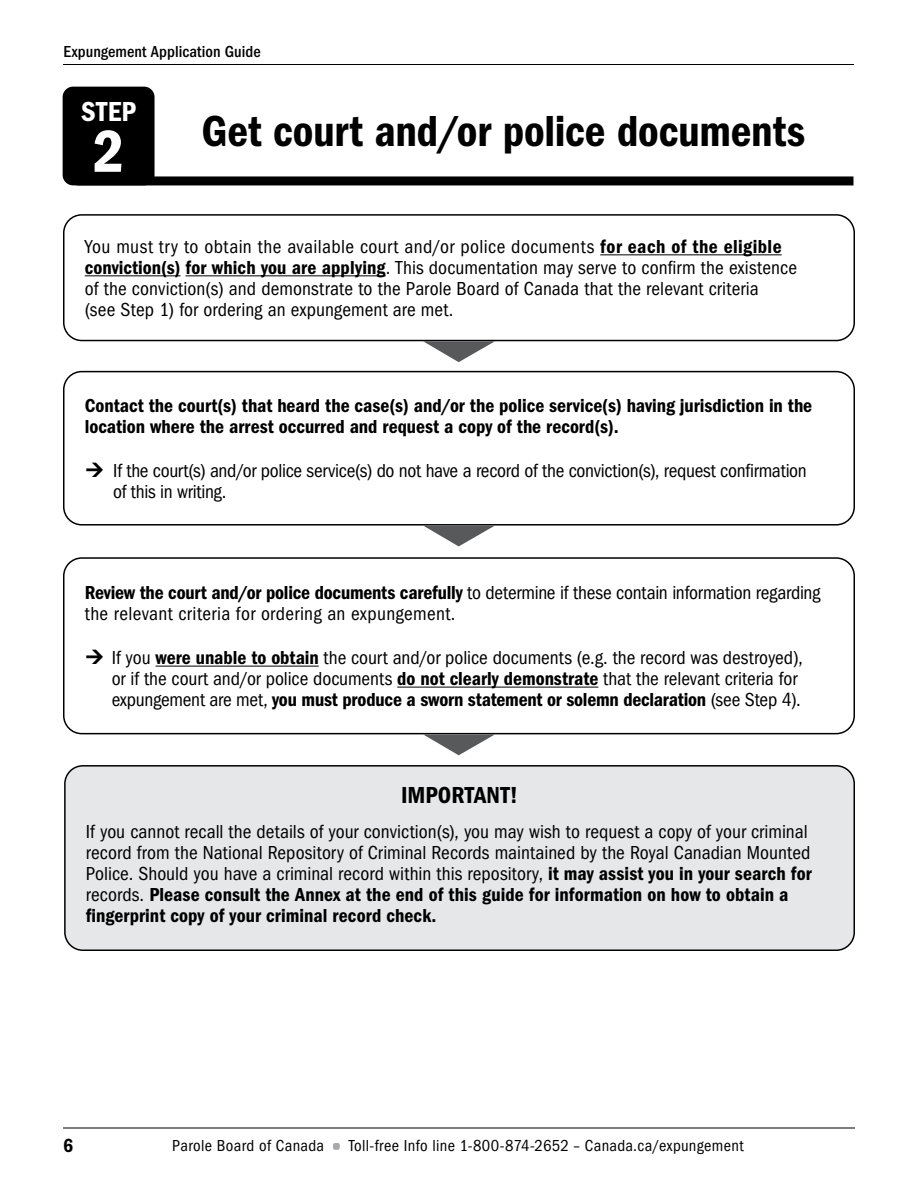
<style>
.page{position:relative;width:918px;height:1188px;background:#fff}
.page>*{position:absolute;margin:0;border:0;box-sizing:border-box;transform-origin:0 0}
.t1{font:61.5px "ITC Franklin Gothic Std Dm Cd";color:#fff}
.t2{font:45px "ITC Franklin Gothic Std Dm Cd";letter-spacing:-.005em;color:#000}
.t3{font:28.5px "ITC Franklin Gothic Std Dm Cd";color:#fff}
.t4{font:24px "ITC Franklin Gothic Std Dm Cd";letter-spacing:.005em;color:#000}
.t5{font:19.8px "ITC Franklin Gothic Std Dm Cd";color:#000}
.t6{font:condensed 19.5px/21px "ITC Franklin Gothic Std";letter-spacing:.005em;color:#000}
.t7{font:19.5px/21px "ITC Franklin Gothic Std Dm Cd";color:#000}
.t8{font:condensed 19.5px/21px "ITC Franklin Gothic Std";letter-spacing:-.015em;color:#000}
.t9{font:condensed 16.5px "ITC Franklin Gothic Std";letter-spacing:.02em;color:#000}
.t10{font:500 condensed 16.5px "ITC Franklin Gothic Std";color:#000}
.s1{font-family:"ITC Franklin Gothic Std Dm Cd";font-stretch:normal}
.s2{font-family:"ITC Franklin Gothic Std";font-stretch:condensed}
</style>
<div class="page">
<hr style="left:63px;top:1128px;width:792px;height:1px;background:#000">
<div style="left:333px;top:1143px;width:7px;height:7px;background:#a7a9ac;border-radius:2px"></div>
<hr style="left:63px;top:64px;width:791px;height:1px;background:#000">
<div style="left:77px;top:176px;width:776px;height:9px;background:#000"></div>
<div style="left:63px;top:87px;width:92px;height:98px;background:#000;border-radius:10px"></div>
<hr style="left:600px;top:254px;width:182px;height:1px;background:#000">
<hr style="left:85px;top:275px;width:96px;height:1px;background:#000">
<hr style="left:186px;top:275px;width:200px;height:1px;background:#000">
<div style="left:63px;top:214px;width:792px;height:127px;border:2px solid #000;border-radius:18px"></div>
<div style="left:63px;top:371px;width:792px;height:155px;border:2px solid #000;border-radius:18px"></div>
<hr style="left:156px;top:666px;width:163px;height:1px;background:#000">
<hr style="left:397px;top:687px;width:201px;height:1px;background:#000">
<div style="left:63px;top:557px;width:792px;height:177px;border:2px solid #000;border-radius:18px"></div>
<svg style="left:424px;top:340px;width:74px;height:22px"></svg>
<svg style="left:424px;top:524px;width:74px;height:23px"></svg>
<svg style="left:424px;top:733px;width:74px;height:23px"></svg>
<div style="left:65px;top:766px;width:789px;height:184px;background:#e6e7e8;border-radius:18px"></div>
<div style="left:64px;top:765px;width:791px;height:186px;border:2px solid #000;border-radius:18px"></div>
<p class="t10" style="left:63px;top:42px;width:199px">Expungement Application Guide</p>
<h3 class="t3" style="left:81px;top:95px;width:57px">STEP</h3>
<h1 class="t1" style="left:93px;top:116px;width:33px">2</h1>
<h2 class="t2" style="left:201px;top:106px;width:605px">Get court and/or police documents</h2>
<p class="t6" style="left:85px;top:236px;width:714px">You must try to obtain the available court and/or police documents <span class="s1">for each of the eligible conviction(s) for which you are applying</span>. This documentation may serve to confirm the existence of the conviction(s) and demonstrate to the Parole Board of Canada that the relevant criteria<br>(see Step 1) for ordering an expungement are met.</p>
<p class="t7" style="left:85px;top:395px;width:729px">Contact the court(s) that heard the case(s) and/or the police service(s) having jurisdiction in the location where the arrest occurred and request a copy of the record(s).</p>
<p class="t8" style="left:113px;top:460px;width:695px">If the court(s) and/or police service(s) do not have a record of the conviction(s), request confirmation of this in writing.</p>
<p class="t6" style="left:85px;top:582px;width:737px"><span class="s1">Review the court and/or police documents carefully</span> to determine if these contain information regarding the relevant criteria for ordering an expungement.</p>
<p class="t6" style="left:112px;top:647px;width:693px">If you <span class="s1">were unable to obtain</span> the court and/or police documents (e.g. the record was destroyed), or if the court and/or police documents <span class="s1">do not clearly demonstrate</span> that the relevant criteria for</p>
<p class="t7" style="left:112px;top:689px;width:690px"><span class="s2">expungement are met,</span> you must produce a sworn statement or solemn declaration <span class="s2">(see Step 4).</span></p>
<p class="t4" style="left:401px;top:782px;width:119px">IMPORTANT!</p>
<p class="t6" style="left:86px;top:821px;width:727px">If you cannot recall the details of your conviction(s), you may wish to request a copy of your criminal record from the National Repository of Criminal Records maintained by the Royal Canadian Mounted<br>Police. Should you have a criminal record within this repository, <span class="s1">it may assist you in your search for</span></p>
<p class="t7" style="left:86px;top:884px;width:704px"><span class="s2">records.</span> Please consult the Annex at the end of this guide for information on how to obtain a fingerprint copy of your criminal record check.</p>
<p class="t5" style="left:63px;top:1134px;width:12px">6</p>
<p class="t9" style="left:172px;top:1137px;width:153px">Parole Board of Canada</p>
<p class="t9" style="left:349px;top:1137px;width:396px">Toll-free Info line 1-800-874-2652 – Canada.ca/expungement</p>
</div>
